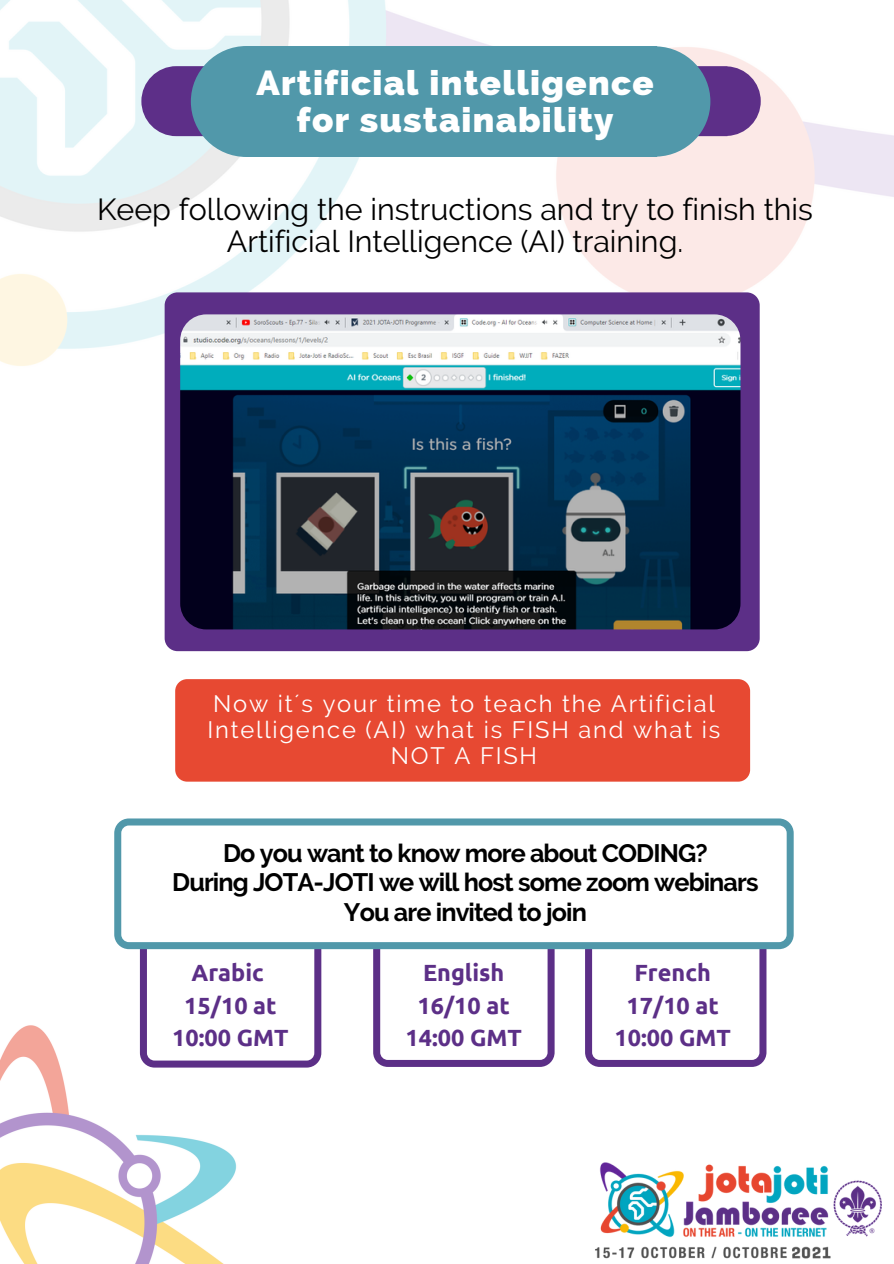
<style>
.page{position:relative;width:894px;height:1264px;background:#fff}
.page>*{position:absolute;margin:0;border:0;box-sizing:border-box;transform-origin:0 0}
.t1{font:800 34.8px/36.3px "Raleway";letter-spacing:.04em;color:#fff;text-align:center}
.t2{font:30.45px/31.5px "Raleway";color:#000;text-align:center}
.t3{font:700 25.2px/29.2px "Raleway";letter-spacing:-.035em;color:#000;text-align:center}
.t4{font:23.7px/26.2px "Raleway";letter-spacing:.075em;color:#fff;text-align:center}
.t5{font:700 23.4px/32.7px "Ubuntu";color:#5c2f87;text-align:center}
</style>
<div class="page">
<img style="left:595px;top:1162px;width:287px;height:97px">
<img style="left:0;top:0;width:893px;height:386px">
<div style="left:141px;top:66px;width:619px;height:70px;background:#5d2f88;border-radius:35px"></div>
<img style="left:0;top:1023px;width:256px;height:240px">
<div style="left:165px;top:292px;width:594px;height:359px;background:#5c2f87"></div>
<img style="left:180px;top:314px;width:560px;height:315px;border-radius:26px">
<div style="left:191px;top:46px;width:519px;height:111px;background:#5198aa;border-radius:55px"></div>
<div style="left:175px;top:679px;width:575px;height:102px;background:#e74932"></div>
<svg style="left:140px;top:949px;width:181px;height:118px"></svg>
<svg style="left:373px;top:949px;width:181px;height:117px"></svg>
<svg style="left:585px;top:949px;width:181px;height:117px"></svg>
<svg style="left:114px;top:818px;width:679px;height:131px"></svg>
<p class="t1" style="left:256px;top:65px;width:398px">Artificial intelligence for sustainability</p>
<p class="t2" style="left:97px;top:194px;width:717px">Keep following the instructions and try to finish this<br>Artificial Intelligence (AI) training.</p>
<p class="t4" style="left:207px;top:690px;width:514px">Now it´s your time to teach the Artificial<br>Intelligence (AI) what is FISH and what is<br>NOT A FISH</p>
<p class="t3" style="left:223px;top:838px;width:486px">Do you want to know more about CODING?</p>
<p class="t3" style="left:172px;top:867px;width:587px">During JOTA-JOTI we will host some zoom webinars<br>You are invited to join</p>
<p class="t5" style="left:191px;top:955px;width:74px">Arabic</p>
<p class="t5" style="left:172px;top:988px;width:118px">15/10 at<br>10:00 GMT</p>
<p class="t5" style="left:405px;top:955px;width:118px">English<br>16/10 at<br>14:00 GMT</p>
<p class="t5" style="left:614px;top:955px;width:118px">French<br>17/10 at<br>10:00 GMT</p>
</div>
